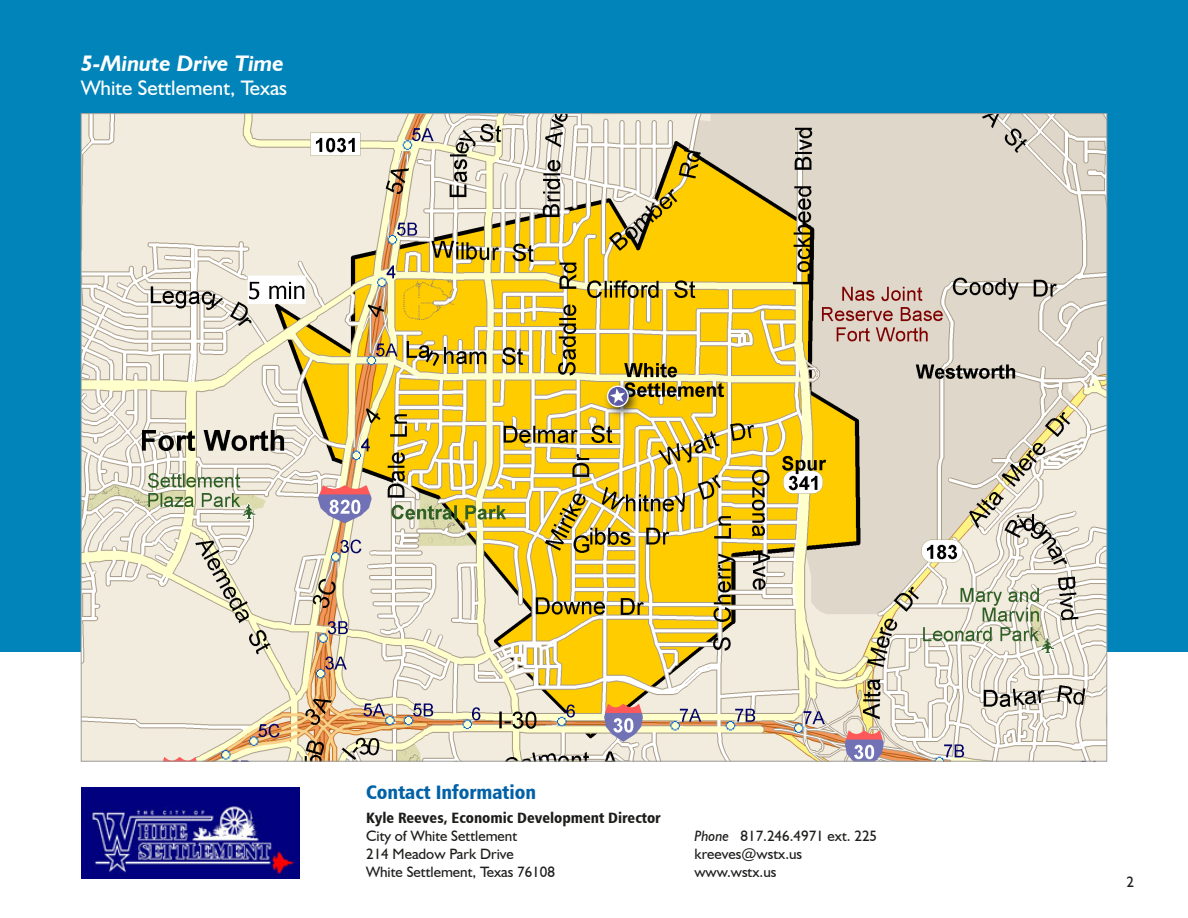
<style>
.page{position:relative;width:1188px;height:918px;background:#fff}
.page>*{position:absolute;margin:0;border:0;box-sizing:border-box;transform-origin:0 0}
.t1{font:italic 700 22.5px "Humanist 521 BT";color:#fff}
.SubHeader{font:21px "Humanist 521 BT";color:#fff}
.PageTitles{font:19.5px "Humanist 777 BT Black Condensed B";color:#0061a7}
.BodyText{font:15px "Humanist 521 BT";color:#1d1d1b}
.BodyText-2{font:15px "Humanist 777 BT Black Condensed B";color:#1d1d1b}
.s1{font-style:italic}
</style>
<div class="page">
<div style="left:0;top:0;width:1188px;height:651px;background:#0084ba"></div>
<img style="left:83px;top:115px;width:1022px;height:644px">
<img style="left:81px;top:787px;width:219px;height:91px">
<div style="left:603px;top:381px;width:38px;height:38px;background:#1d1d1b;opacity:.75"></div>
<img style="left:607px;top:386px;width:22px;height:21px;border-radius:11px">
<svg style="left:608px;top:387px;width:19px;height:19px"></svg>
<img style="left:610px;top:388px;width:15px;height:16px">
<p class="t1" style="left:81px;top:49px;width:204px">5-Minute Drive Time</p>
<p class="SubHeader" style="left:81px;top:75px;width:208px">White Settlement, Texas</p>
<p class="PageTitles" style="left:366px;top:779px;width:172px">Contact Information</p>
<p class="BodyText-2" style="left:366px;top:808px;width:296px">Kyle Reeves, Economic Development Director</p>
<p class="BodyText" style="left:366px;top:827px;width:153px">City of White Settlement</p>
<p class="BodyText" style="left:366px;top:845px;width:149px">214 Meadow Park Drive</p>
<p class="BodyText" style="left:366px;top:863px;width:190px">White Settlement, Texas 76108</p>
<p class="BodyText" style="left:694px;top:827px;width:184px"><span class="s1">Phone</span> 817.246.4971 ext. 225</p>
<p class="BodyText" style="left:694px;top:845px;width:109px">kreeves@wstx.us</p>
<p class="BodyText" style="left:694px;top:863px;width:84px">www.wstx.us</p>
<p class="BodyText" style="left:1126px;top:873px;width:9px">2</p>
</div>
